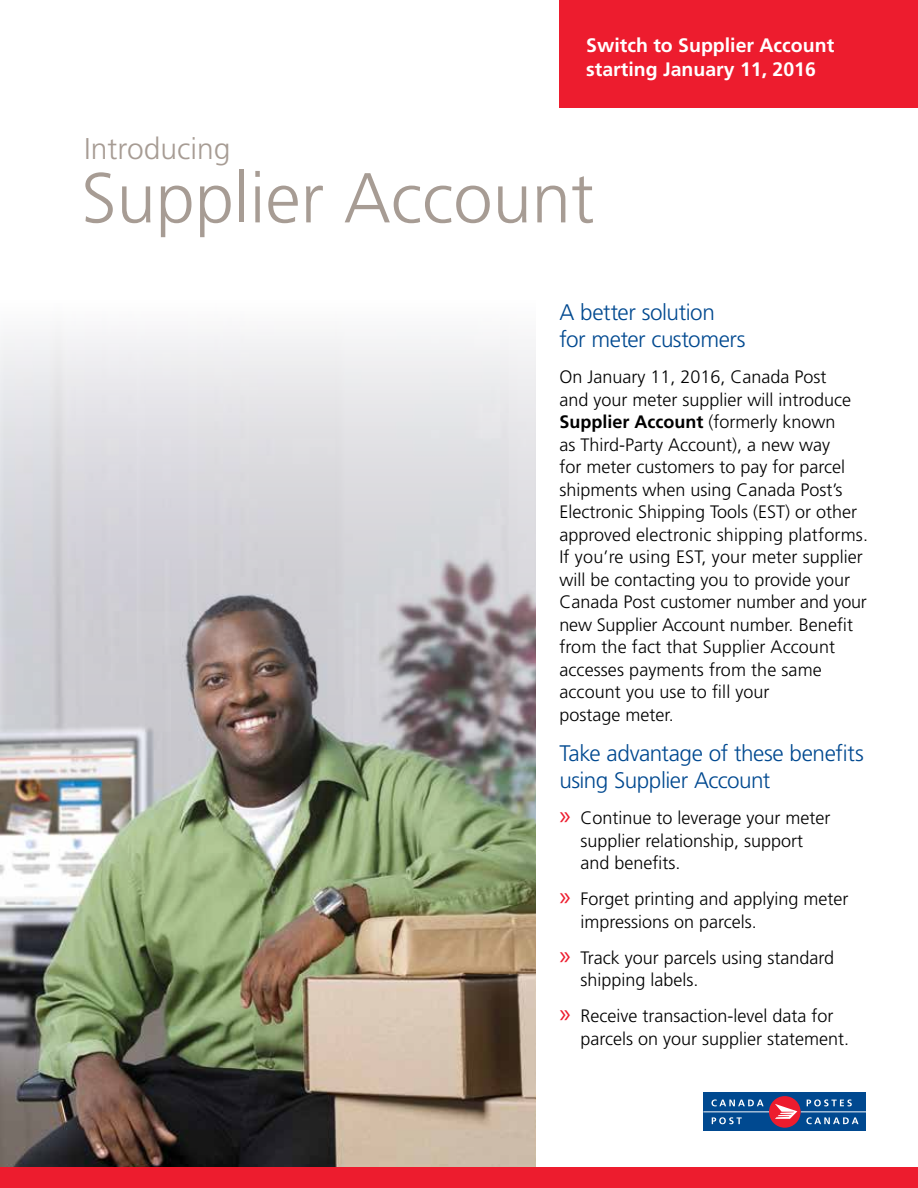
<style>
.page{position:relative;width:918px;height:1188px;background:#fff}
.page>*{position:absolute;margin:0;border:0;box-sizing:border-box;transform-origin:0 0}
.t1{font:300 70.5px "Frutiger";color:#a79c94}
.t2{font:300 30px "Frutiger";color:#a79c94}
.t3{font:300 22.5px/27px "Frutiger";letter-spacing:-.02em;color:#004990}
.t4{font:700 19.5px/24px "Frutiger";color:#fff}
.t5{font:300 18px/22.5px "Frutiger";color:#000}
.s1{font-weight:700}
.s2{font-family:"Myriad Pro";font-weight:400;font-size:27px;color:#ed1c2e}
</style>
<div class="page">
<img style="left:0;top:329px;width:536px;height:839px">
<div style="left:703px;top:1093px;width:163px;height:38px;background:#004990"></div>
<svg style="left:769px;top:1096px;width:32px;height:32px"></svg>
<svg style="left:775px;top:1099px;width:91px;height:25px"></svg>
<svg style="left:703px;top:1099px;width:66px;height:25px"></svg>
<div style="left:559px;top:0;width:359px;height:108px;background:#ed1c2e"></div>
<div style="left:0;top:1168px;width:918px;height:20px;background:#ed1c2e"></div>
<p class="t4" style="left:586px;top:33px;width:250px">Switch to Supplier Account starting January 11, 2016</p>
<h2 class="t2" style="left:84px;top:132px;width:148px">Introducing</h2>
<h1 class="t1" style="left:81px;top:158px;width:515px">Supplier Account</h1>
<p class="t3" style="left:559px;top:299px;width:188px">A better solution for meter customers</p>
<p class="t5" style="left:559px;top:366px;width:310px">On January 11, 2016, Canada Post<br>and your meter supplier will introduce <span class="s1">Supplier Account</span> (formerly known<br>as Third-Party Account), a new way<br>for meter customers to pay for parcel shipments when using Canada Post’s Electronic Shipping Tools (EST) or other approved electronic shipping platforms.<br>If you’re using EST, your meter supplier will be contacting you to provide your Canada Post customer number and your new Supplier Account number. Benefit from the fact that Supplier Account accesses payments from the same account you use to fill your<br>postage meter.</p>
<p class="t3" style="left:559px;top:740px;width:306px">Take advantage of these benefits using Supplier Account</p>
<p class="t5" style="left:580px;top:807px;width:252px;text-indent:-21px"><span class="s2">»</span> Continue to leverage your meter supplier relationship, support and benefits.</p>
<p class="t5" style="left:580px;top:888px;width:270px;text-indent:-21px"><span class="s2">»</span> Forget printing and applying meter impressions on parcels.</p>
<p class="t5" style="left:580px;top:947px;width:255px;text-indent:-21px"><span class="s2">»</span> Track your parcels using standard shipping labels.</p>
<p class="t5" style="left:580px;top:1005px;width:270px;text-indent:-21px"><span class="s2">»</span> Receive transaction-level data for parcels on your supplier statement.</p>
</div>
